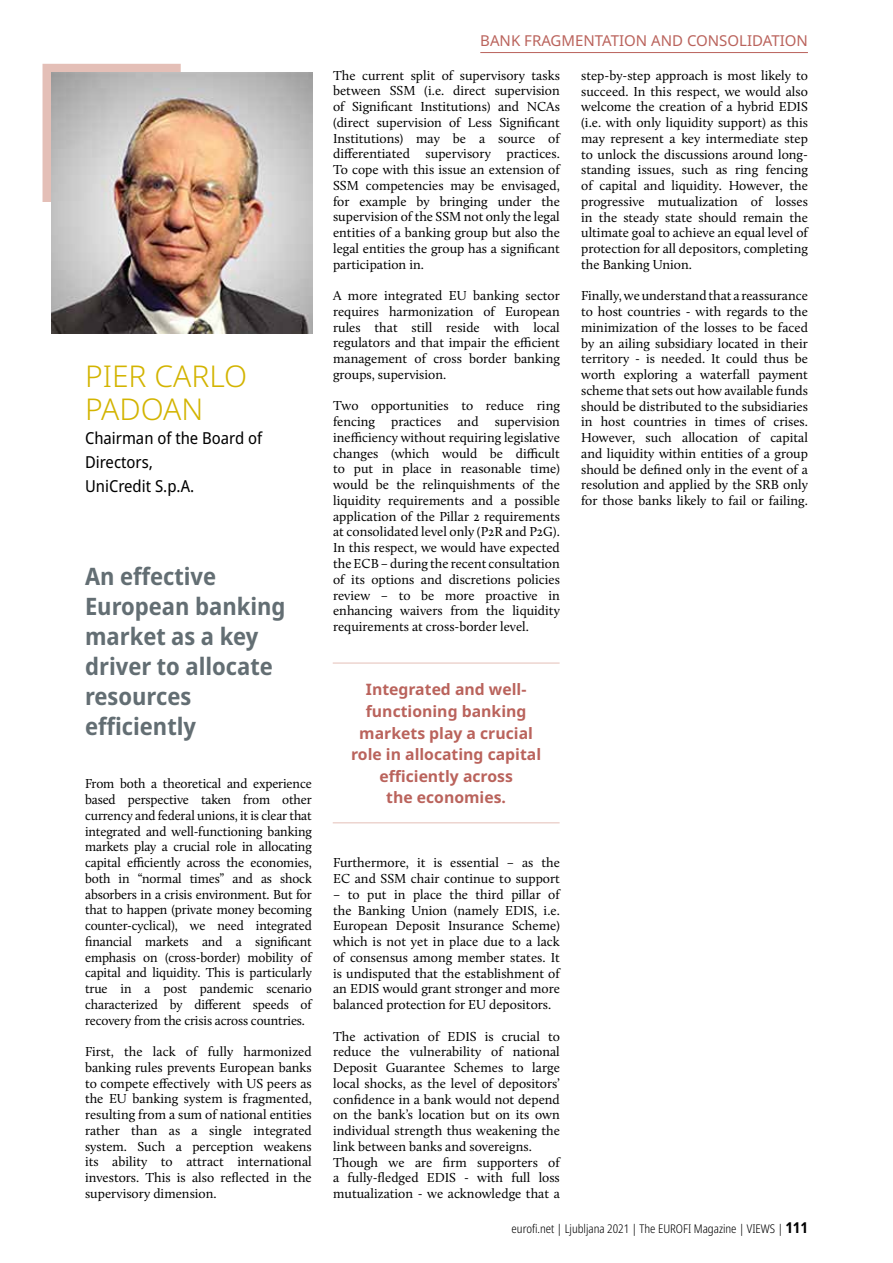
<style>
.page{position:relative;width:893px;height:1263px;background:#fff}
.page>*{position:absolute;margin:0;border:0;box-sizing:border-box;transform-origin:0 0}
.t1{font:300 30px/33px "Noto Sans";color:#d3b400}
.t2{font:700 semi-condensed 24px/30px "Noto Sans";color:#636e73}
.t3{font:semi-condensed 16.5px/24px "Noto Sans";color:#000}
.t4{font:700 15.75px/21.6px "Noto Sans";color:#ba635c;text-align:center}
.t5{font:15px "Noto Sans";color:#ba635c}
.t6{font:13.5px/15.8px "Calluna";color:#000;text-align:justify}
.t7{font:300 condensed 12px "Noto Sans";color:#000}
.s1{font-weight:700;font-size:15px}
</style>
<div class="page">
<div style="left:43px;top:64px;width:138px;height:138px;background:#e4bfb7"></div>
<img style="left:51px;top:72px;width:262px;height:262px">
<hr style="left:333px;top:663px;width:227px;height:1px;background:#e4bfb7">
<hr style="left:333px;top:822px;width:227px;height:1px;background:#e4bfb7">
<hr style="left:480px;top:52px;width:328px;height:1px;background:#ba635c">
<h1 class="t1" style="left:85px;top:360px;width:164px">PIER CARLO<br>PADOAN</h1>
<p class="t3" style="left:85px;top:427px;width:179px">Chairman of the Board of<br>Directors,<br>UniCredit S.p.A.</p>
<h2 class="t2" style="left:85px;top:562px;width:202px">An effective<br>European banking market as a key driver to allocate resources efficiently</h2>
<p class="t6" style="left:85px;top:776px;width:228px">From both a theoretical and experience based perspective taken from other currency and federal unions, it is clear that integrated and well-functioning banking markets play a crucial role in allocating capital efficiently across the economies, both in “normal times” and as shock absorbers in a crisis environment. But for that to happen (private money becoming counter-cyclical), we need integrated financial markets and a significant emphasis on (cross-border) mobility of capital and liquidity. This is particularly true in a post pandemic scenario characterized by different speeds of recovery from the crisis across countries.</p>
<p class="t6" style="left:85px;top:1044px;width:228px">First, the lack of fully harmonized banking rules prevents European banks to compete effectively with US peers as the EU banking system is fragmented, resulting from a sum of national entities rather than as a single integrated system. Such a perception weakens its ability to attract international investors. This is also reflected in the supervisory dimension.</p>
<p class="t5" style="left:480px;top:30px;width:329px">BANK FRAGMENTATION AND CONSOLIDATION</p>
<p class="t6" style="left:333px;top:67px;width:228px">The current split of supervisory tasks between SSM (i.e. direct supervision of Significant Institutions) and NCAs (direct supervision of Less Significant Institutions) may be a source of differentiated supervisory practices.<br>To cope with this issue an extension of SSM competencies may be envisaged, for example by bringing under the supervision of the SSM not only the legal entities of a banking group but also the legal entities the group has a significant participation in.</p>
<p class="t6" style="left:333px;top:288px;width:228px">A more integrated EU banking sector requires harmonization of European rules that still reside with local regulators and that impair the efficient management of cross border banking groups, supervision.</p>
<p class="t6" style="left:333px;top:398px;width:228px">Two opportunities to reduce ring fencing practices and supervision inefficiency without requiring legislative changes (which would be difficult to put in place in reasonable time) would be the relinquishments of the liquidity requirements and a possible application of the Pillar 2 requirements at consolidated level only (P2R and P2G).<br>In this respect, we would have expected the ECB – during the recent consultation of its options and discretions policies review – to be more proactive in enhancing waivers from the liquidity requirements at cross-border level.</p>
<p class="t4" style="left:351px;top:679px;width:192px">Integrated and well&shy;functioning banking markets play a crucial role in allocating capital efficiently across<br>the economies.</p>
<p class="t6" style="left:581px;top:67px;width:228px">step-by-step approach is most likely to succeed. In this respect, we would also welcome the creation of a hybrid EDIS (i.e. with only liquidity support) as this may represent a key intermediate step to unlock the discussions around long&shy;standing issues, such as ring fencing of capital and liquidity. However, the progressive mutualization of losses in the steady state should remain the ultimate goal to achieve an equal level of protection for all depositors, completing the Banking Union.</p>
<p class="t6" style="left:581px;top:288px;width:228px">Finally, we understand that a reassurance to host countries - with regards to the minimization of the losses to be faced by an ailing subsidiary located in their territory - is needed. It could thus be worth exploring a waterfall payment scheme that sets out how available funds should be distributed to the subsidiaries in host countries in times of crises.<br>However, such allocation of capital and liquidity within entities of a group should be defined only in the event of a resolution and applied by the SRB only for those banks likely to fail or failing.</p>
<p class="t6" style="left:333px;top:855px;width:228px">Furthermore, it is essential – as the<br>EC and SSM chair continue to support</p>
<p class="t6" style="left:333px;top:886px;width:228px">– to put in place the third pillar of the Banking Union (namely EDIS, i.e.<br>European Deposit Insurance Scheme) which is not yet in place due to a lack of consensus among member states. It is undisputed that the establishment of an EDIS would grant stronger and more balanced protection for EU depositors.</p>
<p class="t6" style="left:333px;top:1028px;width:228px;text-align:left">The activation of EDIS is crucial to reduce the vulnerability of national Deposit Guarantee Schemes to large local shocks, as the level of depositors’ confidence in a bank would not depend on the bank’s location but on its own individual strength thus weakening the link between banks and sovereigns.<br>Though we are firm supporters of a fully-fledged EDIS - with full loss mutualization - we acknowledge that a</p>
<p class="t7" style="left:512px;top:1220px;width:298px">eurofi.net | Ljubljana 2021 | The EUROFI Magazine | VIEWS | <span class="s1">111</span></p>
</div>
